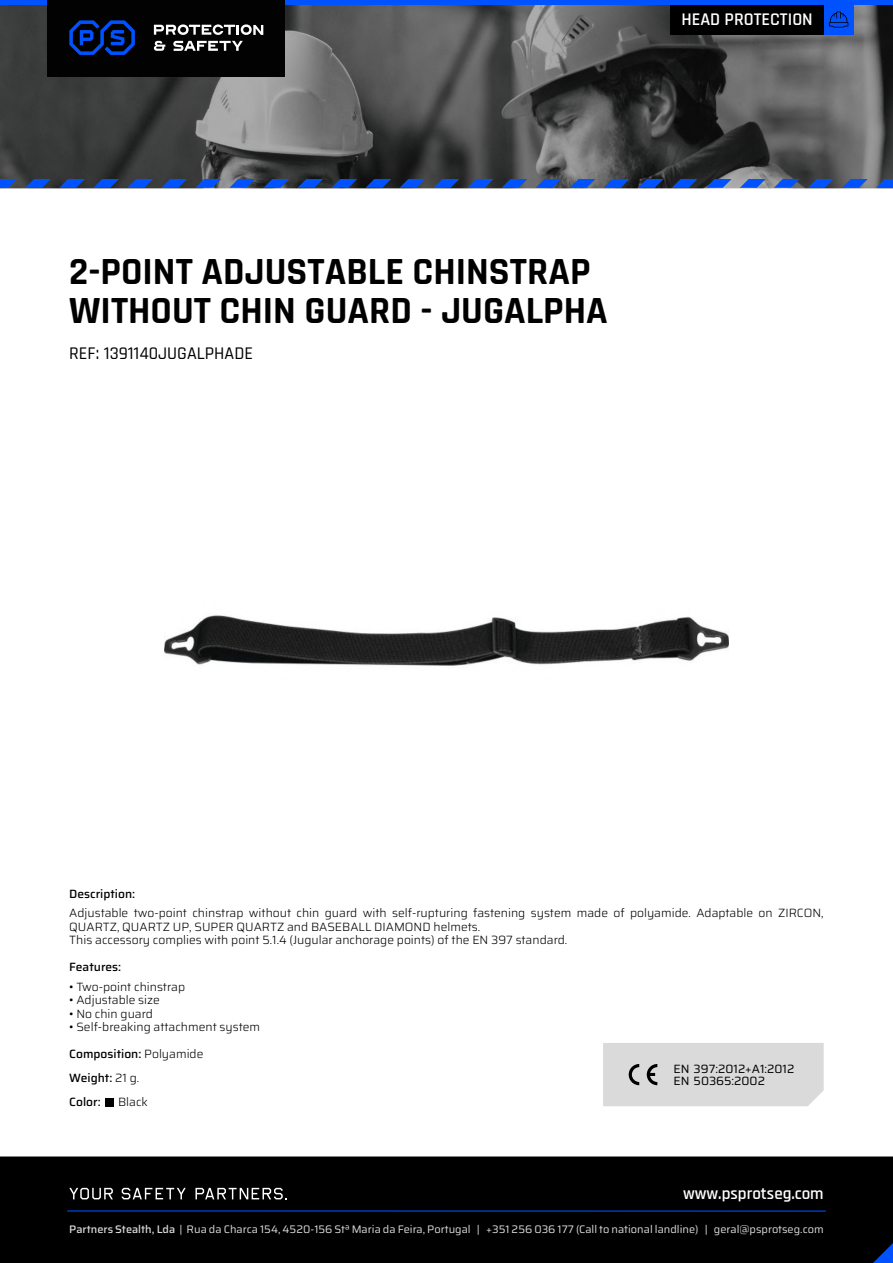
<style>
.page{position:relative;width:893px;height:1263px;background:#fff}
.page>*{position:absolute;margin:0;border:0;box-sizing:border-box;transform-origin:0 0}
.t1{font:700 38.85px/38.8px "Rajdhani";color:#000}
.t2{font:500 18px "Rajdhani";color:#000}
.t3{font:600 18px "Rajdhani";color:#fff}
.t4{font:600 16.95px "Rajdhani";color:#fff}
.t5{font:300 12px/13.5px "Saira";color:#000}
.t6{font:500 12px/24px "Saira";color:#000}
.t7{font:12px/12px "Saira";color:#000}
.t8{font:10.95px "Saira";color:#dadada}
.s1{font-weight:300}
.s2{font-weight:500}
</style>
<div class="page">
<div style="left:0;top:1156px;width:893px;height:107px;background:#000"></div>
<img style="left:0;top:5px;width:893px;height:183px">
<svg style="left:69px;top:1188px;width:44px;height:11px"></svg>
<svg style="left:122px;top:1188px;width:64px;height:11px"></svg>
<svg style="left:195px;top:1188px;width:92px;height:11px"></svg>
<hr style="left:67px;top:1210px;width:759px;height:1px;background:#0052ff">
<div style="left:0;top:0;width:893px;height:5px;background:#0052ff"></div>
<div style="left:47px;top:0;width:238px;height:76px;background:#020202"></div>
<svg style="left:154px;top:41px;width:11px;height:10px"></svg>
<svg style="left:154px;top:24px;width:109px;height:11px"></svg>
<svg style="left:173px;top:41px;width:70px;height:10px"></svg>
<svg style="left:69px;top:20px;width:66px;height:35px"></svg>
<div style="left:670px;top:5px;width:154px;height:29px;background:#000"></div>
<div style="left:824px;top:5px;width:29px;height:29px;background:#0052ff"></div>
<svg style="left:829px;top:12px;width:19px;height:16px"></svg>
<svg style="left:873px;top:1243px;width:20px;height:20px"></svg>
<svg style="left:0;top:179px;width:17px;height:9px"></svg>
<svg style="left:263px;top:179px;width:26px;height:9px"></svg>
<svg style="left:536px;top:179px;width:25px;height:9px"></svg>
<svg style="left:740px;top:179px;width:26px;height:9px"></svg>
<svg style="left:127px;top:179px;width:26px;height:9px"></svg>
<svg style="left:399px;top:179px;width:26px;height:9px"></svg>
<svg style="left:672px;top:179px;width:26px;height:9px"></svg>
<svg style="left:876px;top:179px;width:17px;height:9px"></svg>
<svg style="left:59px;top:179px;width:26px;height:9px"></svg>
<svg style="left:331px;top:179px;width:26px;height:9px"></svg>
<svg style="left:604px;top:179px;width:25px;height:9px"></svg>
<svg style="left:808px;top:179px;width:26px;height:9px"></svg>
<svg style="left:195px;top:179px;width:26px;height:9px"></svg>
<svg style="left:468px;top:179px;width:25px;height:9px"></svg>
<svg style="left:25px;top:179px;width:26px;height:9px"></svg>
<svg style="left:297px;top:179px;width:26px;height:9px"></svg>
<svg style="left:570px;top:179px;width:25px;height:9px"></svg>
<svg style="left:774px;top:179px;width:26px;height:9px"></svg>
<svg style="left:161px;top:179px;width:26px;height:9px"></svg>
<svg style="left:434px;top:179px;width:25px;height:9px"></svg>
<svg style="left:706px;top:179px;width:26px;height:9px"></svg>
<svg style="left:93px;top:179px;width:26px;height:9px"></svg>
<svg style="left:365px;top:179px;width:26px;height:9px"></svg>
<svg style="left:638px;top:179px;width:25px;height:9px"></svg>
<svg style="left:842px;top:179px;width:26px;height:9px"></svg>
<svg style="left:229px;top:179px;width:26px;height:9px"></svg>
<svg style="left:502px;top:179px;width:25px;height:9px"></svg>
<img style="left:164px;top:615px;width:565px;height:51px">
<div style="left:106px;top:1098px;width:8px;height:8px;background:#000"></div>
<div style="left:603px;top:1043px;width:221px;height:63px;background:#dadada"></div>
<h2 class="t3" style="left:681px;top:8px;width:133px">HEAD PROTECTION</h2>
<h1 class="t1" style="left:69px;top:254px;width:540px">2-POINT ADJUSTABLE CHINSTRAP<br>WITHOUT CHIN GUARD - JUGALPHA</h1>
<h2 class="t2" style="left:69px;top:342px;width:185px">REF: 1391140JUGALPHADE</h2>
<p class="t6" style="left:69px;top:881px;width:67px">Description:</p>
<p class="t5" style="left:69px;top:906px;width:756px">Adjustable two-point chinstrap without chin guard with self-rupturing fastening system made of polyamide. Adaptable on ZIRCON,<br>QUARTZ, QUARTZ UP, SUPER QUARTZ and BASEBALL DIAMOND helmets.<br>This accessory complies with point 5.1.4 (Jugular anchorage points) of the EN 397 standard.</p>
<p class="t6" style="left:69px;top:955px;width:53px">Features:</p>
<p class="t5" style="left:69px;top:980px;width:117px">• Two-point chinstrap</p>
<p class="t5" style="left:69px;top:993px;width:92px">• Adjustable size</p>
<p class="t5" style="left:69px;top:1007px;width:85px">• No chin guard</p>
<p class="t5" style="left:69px;top:1020px;width:192px">• Self-breaking attachment system</p>
<p class="t6" style="left:69px;top:1042px;width:136px">Composition: <span class="s1">Polyamide<br></span>Weight: <span class="s1">21 g.<br></span>Color:</p>
<p class="t7" style="left:673px;top:1063px;width:122px">EN 397:2012+A1:2012<br>EN 50365:2002</p>
<p class="t5" style="left:118px;top:1095px;width:31px">Black</p>
<h3 class="t4" style="left:683px;top:1183px;width:142px">www.psprotseg.com</h3>
<p class="t8" style="left:69px;top:1221px;width:756px"><span class="s2">Partners Stealth, Lda</span> | Rua da Charca 154, 4520-156 Stª Maria da Feira, Portugal | +351 256 036 177 (Call to national landline) | geral@psprotseg.com</p>
</div>
